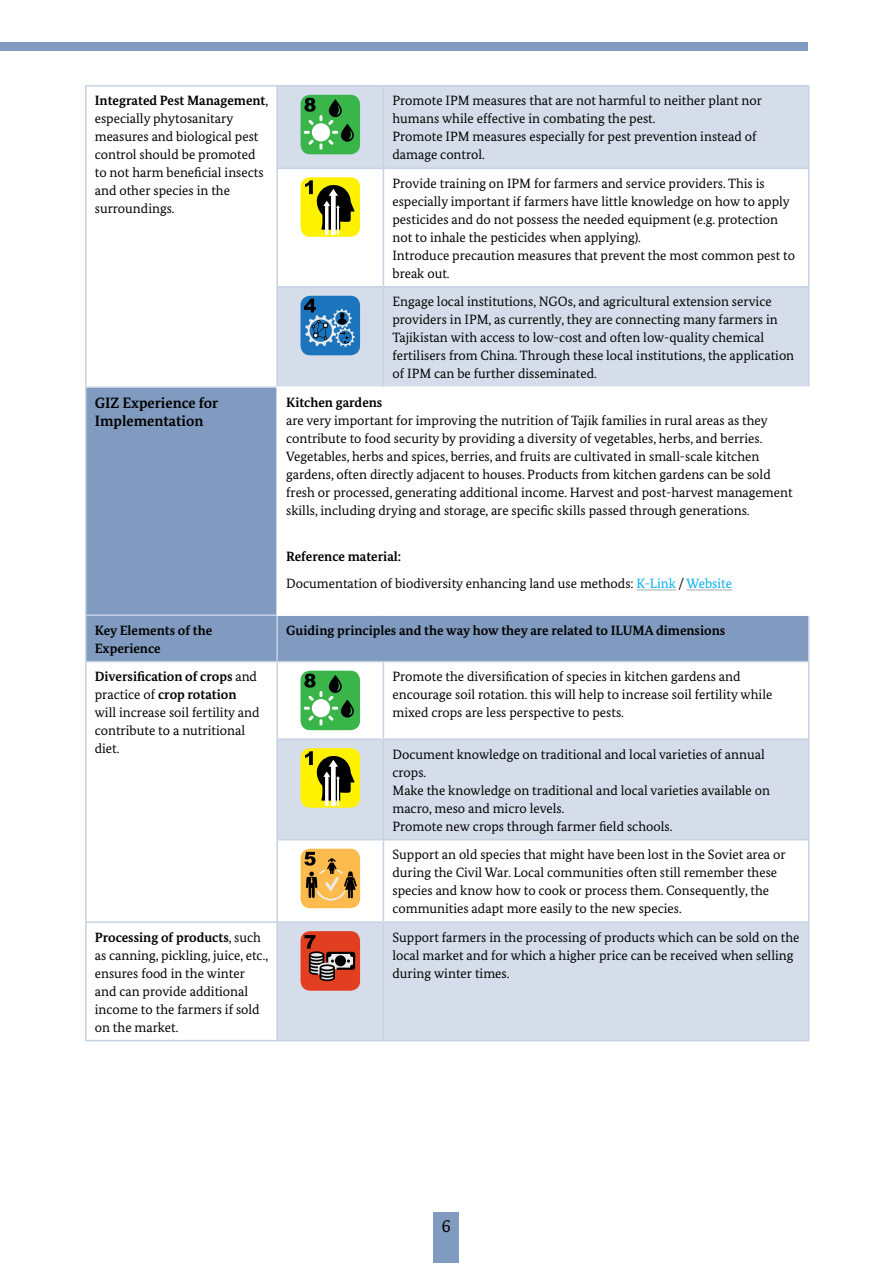
<style>
.page{position:relative;width:893px;height:1263px;background:#fff}
.page>*{position:absolute;margin:0;border:0;box-sizing:border-box;transform-origin:0 0}
.t1{font:18px "Bundes Serif";color:#000}
.t2{font:700 15px/18px "Bundes Serif";color:#000}
.t3{font:13.5px/18px "Bundes Serif";color:#000}
.t4{font:700 13.5px/18px "Bundes Serif";color:#000}
.s1{font-weight:700}
.s2{color:#00aeef}
</style>
<div class="page">
<div style="left:434px;top:1212px;width:25px;height:51px;background:#809bbf"></div>
<div style="left:0;top:43px;width:808px;height:8px;background:#809bbf"></div>
<svg style="left:278px;top:87px;width:530px;height:953px;fill:#d6ddea"></svg>
<svg style="left:87px;top:388px;width:721px;height:273px"></svg>
<hr style="left:85px;top:85px;width:192px;height:2px;background:#c6d1e3">
<hr style="left:85px;top:87px;width:2px;height:81px;background:#c6d1e3">
<hr style="left:85px;top:168px;width:2px;height:119px;background:#c6d1e3">
<hr style="left:85px;top:287px;width:2px;height:99px;background:#c6d1e3">
<hr style="left:276px;top:169px;width:2px;height:117px;background:#c6d1e3">
<hr style="left:383px;top:169px;width:1px;height:117px;background:#c6d1e3">
<hr style="left:808px;top:169px;width:1px;height:117px;background:#c6d1e3">
<hr style="left:85px;top:662px;width:2px;height:77px;background:#c6d1e3">
<hr style="left:85px;top:739px;width:2px;height:101px;background:#c6d1e3">
<hr style="left:85px;top:840px;width:2px;height:81px;background:#c6d1e3">
<hr style="left:276px;top:662px;width:2px;height:76px;background:#c6d1e3">
<hr style="left:383px;top:662px;width:1px;height:76px;background:#c6d1e3">
<hr style="left:808px;top:662px;width:1px;height:76px;background:#c6d1e3">
<hr style="left:276px;top:840px;width:2px;height:81px;background:#c6d1e3">
<hr style="left:383px;top:840px;width:1px;height:81px;background:#c6d1e3">
<hr style="left:808px;top:840px;width:1px;height:81px;background:#c6d1e3">
<hr style="left:85px;top:921px;width:192px;height:2px;background:#c6d1e3">
<hr style="left:85px;top:923px;width:2px;height:117px;background:#c6d1e3">
<hr style="left:85px;top:1040px;width:192px;height:1px;background:#c6d1e3">
<hr style="left:85px;top:386px;width:191px;height:2px;background:#c6d1e3">
<hr style="left:85px;top:388px;width:2px;height:154px;background:#c6d1e3">
<hr style="left:85px;top:542px;width:2px;height:72px;background:#c6d1e3">
<hr style="left:85px;top:614px;width:191px;height:2px;background:#c6d1e3">
<hr style="left:85px;top:616px;width:2px;height:45px;background:#c6d1e3">
<hr style="left:85px;top:661px;width:192px;height:1px;background:#c6d1e3">
<hr style="left:276px;top:616px;width:2px;height:45px;background:#c6d1e3">
<hr style="left:808px;top:616px;width:1px;height:45px;background:#c6d1e3">
<hr style="left:277px;top:661px;width:106px;height:1px;background:#c6d1e3">
<hr style="left:383px;top:661px;width:426px;height:1px;background:#c6d1e3">
<hr style="left:277px;top:85px;width:106px;height:2px;background:#c6d1e3">
<hr style="left:276px;top:87px;width:2px;height:81px;background:#c6d1e3">
<hr style="left:276px;top:168px;width:107px;height:1px;background:#c6d1e3">
<hr style="left:383px;top:85px;width:426px;height:2px;background:#c6d1e3">
<hr style="left:383px;top:87px;width:1px;height:81px;background:#c6d1e3">
<hr style="left:808px;top:87px;width:1px;height:81px;background:#c6d1e3">
<hr style="left:383px;top:168px;width:426px;height:1px;background:#c6d1e3">
<hr style="left:276px;top:286px;width:107px;height:1px;background:#c6d1e3">
<hr style="left:276px;top:287px;width:2px;height:99px;background:#c6d1e3">
<hr style="left:383px;top:286px;width:426px;height:1px;background:#c6d1e3">
<hr style="left:383px;top:287px;width:1px;height:99px;background:#c6d1e3">
<hr style="left:808px;top:287px;width:1px;height:99px;background:#c6d1e3">
<hr style="left:276px;top:738px;width:107px;height:2px;background:#c6d1e3">
<hr style="left:276px;top:740px;width:2px;height:99px;background:#c6d1e3">
<hr style="left:276px;top:839px;width:107px;height:1px;background:#c6d1e3">
<hr style="left:383px;top:738px;width:426px;height:2px;background:#c6d1e3">
<hr style="left:383px;top:740px;width:1px;height:99px;background:#c6d1e3">
<hr style="left:808px;top:740px;width:1px;height:99px;background:#c6d1e3">
<hr style="left:383px;top:839px;width:426px;height:1px;background:#c6d1e3">
<hr style="left:277px;top:921px;width:106px;height:2px;background:#c6d1e3">
<hr style="left:276px;top:923px;width:2px;height:117px;background:#c6d1e3">
<hr style="left:277px;top:1040px;width:106px;height:1px;background:#c6d1e3">
<hr style="left:383px;top:921px;width:426px;height:2px;background:#c6d1e3">
<hr style="left:383px;top:923px;width:1px;height:117px;background:#c6d1e3">
<hr style="left:808px;top:923px;width:1px;height:117px;background:#c6d1e3">
<hr style="left:383px;top:1040px;width:426px;height:1px;background:#c6d1e3">
<hr style="left:276px;top:386px;width:107px;height:2px;background:#fff">
<hr style="left:276px;top:388px;width:2px;height:153px;background:#fff">
<hr style="left:383px;top:386px;width:426px;height:2px;background:#fff">
<hr style="left:276px;top:542px;width:2px;height:72px;background:#fff">
<hr style="left:276px;top:614px;width:107px;height:2px;background:#fff">
<hr style="left:383px;top:614px;width:426px;height:2px;background:#fff">
<hr style="left:276px;top:541px;width:107px;height:1px;background:#fff">
<hr style="left:383px;top:541px;width:426px;height:1px;background:#fff">
<div style="left:301px;top:95px;width:59px;height:59px;background:#39b54a;border-radius:10px"></div>
<div style="left:312px;top:123px;width:18px;height:18px;background:#fff;border-radius:50%"></div>
<svg style="left:304px;top:98px;width:18px;height:27px"></svg>
<svg style="left:304px;top:131px;width:6px;height:3px"></svg>
<svg style="left:308px;top:140px;width:14px;height:10px"></svg>
<svg style="left:328px;top:99px;width:26px;height:46px"></svg>
<div style="left:301px;top:177px;width:59px;height:60px;background:#fff200;border-radius:10px"></div>
<svg style="left:305px;top:180px;width:50px;height:55px"></svg>
<div style="left:301px;top:296px;width:59px;height:59px;background:#1c75bc;border-radius:10px"></div>
<svg style="left:304px;top:299px;width:51px;height:48px"></svg>
<hr style="left:637px;top:590px;width:39px;height:1px;background:#a7a9ac">
<hr style="left:686px;top:590px;width:46px;height:1px;background:#a7a9ac">
<div style="left:301px;top:671px;width:59px;height:59px;background:#39b54a;border-radius:10px"></div>
<div style="left:312px;top:699px;width:18px;height:18px;background:#fff;border-radius:50%"></div>
<svg style="left:304px;top:674px;width:18px;height:27px"></svg>
<svg style="left:304px;top:707px;width:18px;height:18px"></svg>
<svg style="left:328px;top:675px;width:26px;height:45px"></svg>
<div style="left:301px;top:748px;width:59px;height:60px;background:#fff200;border-radius:10px"></div>
<svg style="left:305px;top:751px;width:50px;height:55px"></svg>
<div style="left:301px;top:849px;width:59px;height:59px;background:#fdba4d;border-radius:10px"></div>
<svg style="left:304px;top:852px;width:53px;height:48px"></svg>
<div style="left:301px;top:931px;width:59px;height:60px;background:#e23e21;border-radius:10px"></div>
<svg style="left:304px;top:935px;width:51px;height:46px"></svg>
<p class="t3" style="left:95px;top:91px;width:175px"><span class="s1">Integrated Pest Management</span>, especially phytosanitary measures and biological pest control should be promoted to not harm beneficial insects and other species in the surroundings.</p>
<p class="t3" style="left:392px;top:91px;width:371px">Promote IPM measures that are not harmful to neither plant nor humans while effective in combating the pest.<br>Promote IPM measures especially for pest prevention instead of damage control.</p>
<p class="t3" style="left:392px;top:174px;width:404px">Provide training on IPM for farmers and service providers. This is especially important if farmers have little knowledge on how to apply pesticides and do not possess the needed equipment (e.g. protection not to inhale the pesticides when applying).<br>Introduce precaution measures that prevent the most common pest to break out.</p>
<p class="t3" style="left:392px;top:292px;width:403px">Engage local institutions, NGOs, and agricultural extension service providers in IPM, as currently, they are connecting many farmers in Tajikistan with access to low-cost and often low-quality chemical fertilisers from China. Through these local institutions, the application of IPM can be further disseminated.</p>
<p class="t2" style="left:95px;top:394px;width:125px">GIZ Experience for<br>Implementation</p>
<p class="t4" style="left:286px;top:393px;width:98px">Kitchen gardens</p>
<p class="t3" style="left:286px;top:411px;width:508px">are very important for improving the nutrition of Tajik families in rural areas as they contribute to food security by providing a diversity of vegetables, herbs, and berries.<br>Vegetables, herbs and spices, berries, and fruits are cultivated in small-scale kitchen gardens, often directly adjacent to houses. Products from kitchen gardens can be sold fresh or processed, generating additional income. Harvest and post-harvest management skills, including drying and storage, are specific skills passed through generations.</p>
<p class="t3" style="left:286px;top:543px;width:447px;line-height:27px"><span class="s1">Reference material:<br></span>Documentation of biodiversity enhancing land use methods: <span class="s2">K-Link</span> / <span class="s2">Website</span></p>
<p class="t4" style="left:95px;top:621px;width:119px">Key Elements of the<br>Experience</p>
<p class="t4" style="left:286px;top:621px;width:441px">Guiding principles and the way how they are related to ILUMA dimensions</p>
<p class="t3" style="left:95px;top:667px;width:166px"><span class="s1">Diversification of crops</span> and practice of <span class="s1">crop rotation </span>will increase soil fertility and contribute to a nutritional diet.</p>
<p class="t3" style="left:392px;top:667px;width:381px">Promote the diversification of species in kitchen gardens and encourage soil rotation. this will help to increase soil fertility while mixed crops are less perspective to pests.</p>
<p class="t3" style="left:392px;top:745px;width:379px">Document knowledge on traditional and local varieties of annual crops.<br>Make the knowledge on traditional and local varieties available on macro, meso and micro levels.<br>Promote new crops through farmer field schools.</p>
<p class="t3" style="left:392px;top:845px;width:395px">Support an old species that might have been lost in the Soviet area or during the Civil War. Local communities often still remember these species and know how to cook or process them. Consequently, the communities adapt more easily to the new species.</p>
<p class="t3" style="left:95px;top:928px;width:175px"><span class="s1">Processing of products</span>, such as canning, pickling, juice, etc., ensures food in the winter and can provide additional income to the farmers if sold on the market.</p>
<p class="t3" style="left:392px;top:928px;width:409px">Support farmers in the processing of products which can be sold on the local market and for which a higher price can be received when selling during winter times.</p>
<h1 class="t1" style="left:442px;top:1215px;width:10px">6</h1>
</div>
